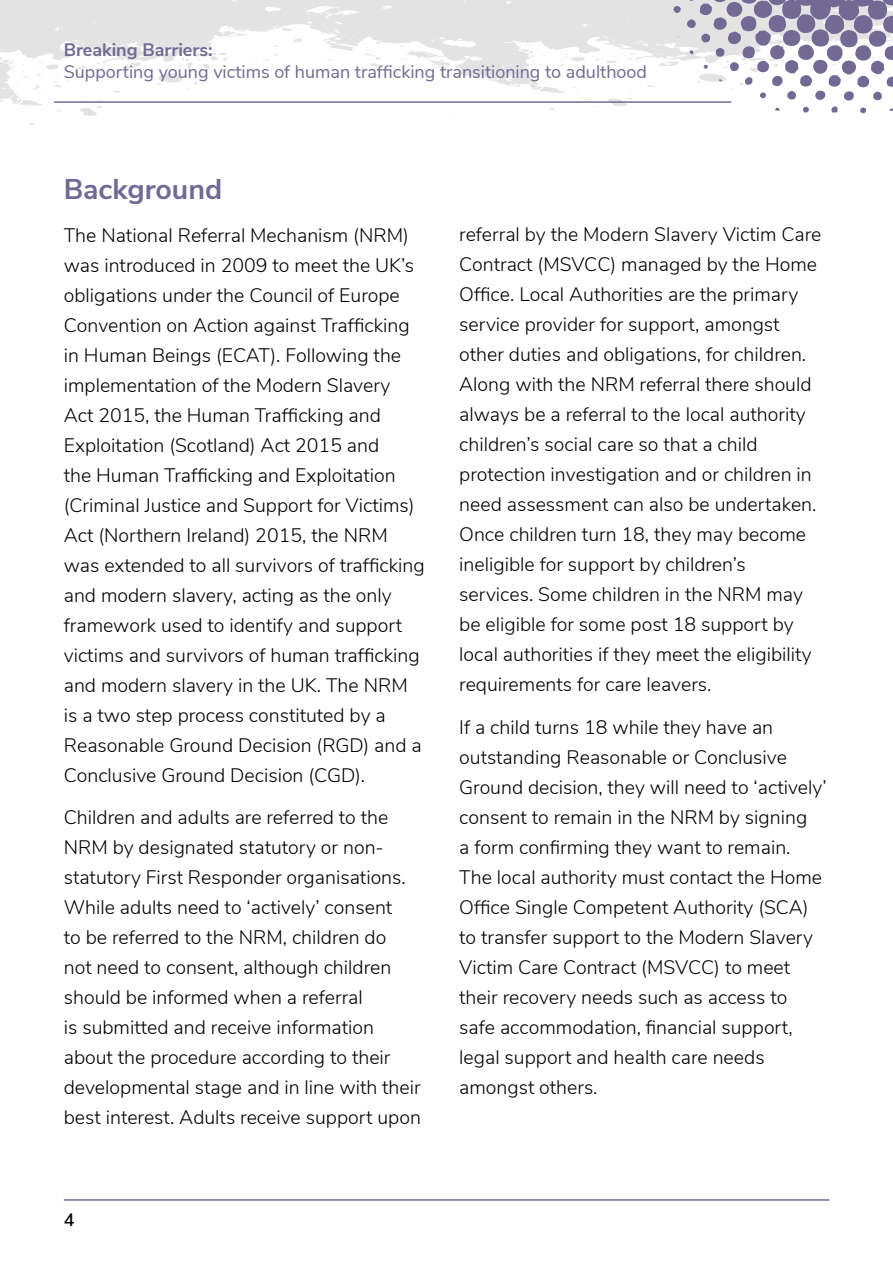
<style>
.page{position:relative;width:893px;height:1263px;background:#fff}
.page>*{position:absolute;margin:0;border:0;box-sizing:border-box;transform-origin:0 0}
.t1{font:700 28.5px "Nunito Sans";color:#726994}
.t2{font:300 19.5px/30px "Nunito Sans";color:#000}
.t3{font:18px "Nunito Sans";color:#726994}
.t4{font:700 18px "Nunito Sans";color:#726994}
.t5{font:600 18px "Nunito Sans";color:#000}
</style>
<div class="page">
<svg style="left:0;top:0;width:189px;height:125px"></svg>
<svg style="left:189px;top:0;width:675px;height:114px"></svg>
<svg style="left:673px;top:0;width:220px;height:113px"></svg>
<hr style="left:54px;top:101px;width:677px;height:2px;background:#726994">
<hr style="left:64px;top:1199px;width:765px;height:2px;background:#726994">
<p class="t4" style="left:64px;top:37px;width:150px">Breaking Barriers:</p>
<p class="t3" style="left:64px;top:59px;width:585px">Supporting young victims of human trafficking transitioning to adulthood</p>
<h1 class="t1" style="left:64px;top:168px;width:160px">Background</h1>
<p class="t2" style="left:64px;top:219px;width:362px">The National Referral Mechanism (NRM) was introduced in 2009 to meet the UK’s obligations under the Council of Europe Convention on Action against Trafficking in Human Beings (ECAT). Following the implementation of the Modern Slavery Act 2015, the Human Trafficking and Exploitation (Scotland) Act 2015 and<br>the Human Trafficking and Exploitation (Criminal Justice and Support for Victims)<br>Act (Northern Ireland) 2015, the NRM was extended to all survivors of trafficking and modern slavery, acting as the only framework used to identify and support victims and survivors of human trafficking and modern slavery in the UK. The NRM is a two step process constituted by a Reasonable Ground Decision (RGD) and a Conclusive Ground Decision (CGD).</p>
<p class="t2" style="left:64px;top:801px;width:359px">Children and adults are referred to the NRM by designated statutory or non&shy;statutory First Responder organisations.<br>While adults need to ‘actively’ consent<br>to be referred to the NRM, children do<br>not need to consent, although children should be informed when a referral<br>is submitted and receive information about the procedure according to their developmental stage and in line with their best interest. Adults receive support upon</p>
<p class="t5" style="left:64px;top:1206px;width:12px">4</p>
<p class="t2" style="left:459px;top:218px;width:364px">referral by the Modern Slavery Victim Care Contract (MSVCC) managed by the Home Office. Local Authorities are the primary service provider for support, amongst other duties and obligations, for children.<br>Along with the NRM referral there should always be a referral to the local authority children’s social care so that a child protection investigation and or children in need assessment can also be undertaken.<br>Once children turn 18, they may become ineligible for support by children’s services. Some children in the NRM may be eligible for some post 18 support by local authorities if they meet the eligibility requirements for care leavers.</p>
<p class="t2" style="left:459px;top:711px;width:369px">If a child turns 18 while they have an outstanding Reasonable or Conclusive Ground decision, they will need to ‘actively’ consent to remain in the NRM by signing<br>a form confirming they want to remain.<br>The local authority must contact the Home Office Single Competent Authority (SCA) to transfer support to the Modern Slavery Victim Care Contract (MSVCC) to meet their recovery needs such as access to safe accommodation, financial support, legal support and health care needs amongst others.</p>
</div>
